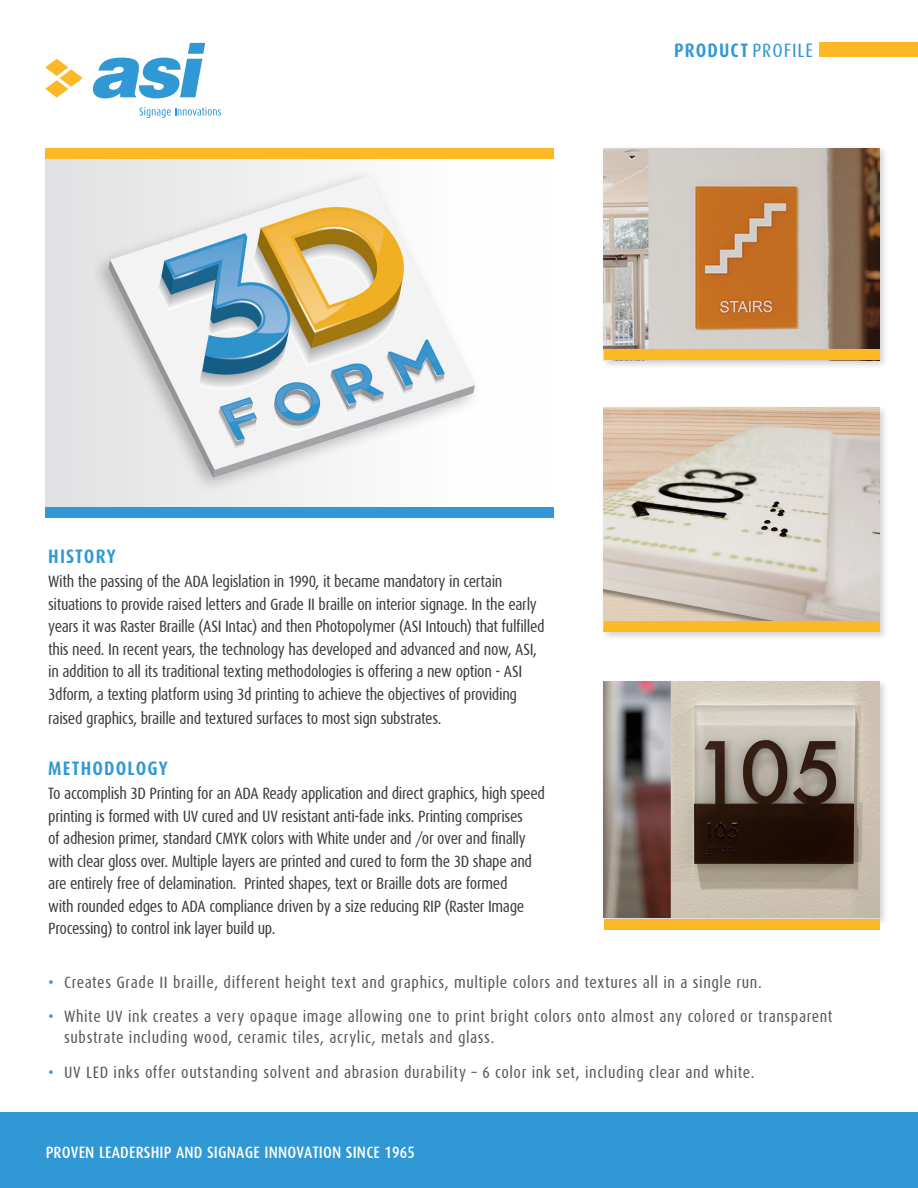
<style>
.page{position:relative;width:918px;height:1188px;background:#fff}
.page>*{position:absolute;margin:0;border:0;box-sizing:border-box;transform-origin:0 0}
.t1{font:700 condensed 19.5px "Dax Pro";letter-spacing:.06em;color:#3098d4}
.t2{font:16.5px/22.5px "Dax Condensed";letter-spacing:-.02em;color:#3e3e3f}
.t3{font:16.5px/21px "Dax Condensed";letter-spacing:.035em;color:#57585a}
.t4{font:500 16.5px "Dax Condensed";letter-spacing:.01em;color:#fff}
.s1{font-family:"Dax Condensed";font-weight:400;font-stretch:normal}
.s2{color:#3098d4}
</style>
<div class="page">
<div style="left:0;top:1113px;width:918px;height:75px;background:#3098d4"></div>
<div style="left:601px;top:405px;width:288px;height:236px;background:#231f20;opacity:.2"></div>
<img style="left:604px;top:408px;width:275px;height:213px">
<div style="left:604px;top:621px;width:275px;height:11px;background:#fcb825"></div>
<div style="left:601px;top:678px;width:288px;height:249px;background:#231f20;opacity:.2"></div>
<img style="left:604px;top:681px;width:275px;height:237px">
<div style="left:604px;top:919px;width:275px;height:11px;background:#fcb825"></div>
<div style="left:601px;top:145px;width:288px;height:225px;background:#231f20;opacity:.2"></div>
<img style="left:604px;top:148px;width:275px;height:201px">
<div style="left:604px;top:349px;width:275px;height:11px;background:#fcb825"></div>
<div style="left:46px;top:157px;width:508px;height:350px;background:linear-gradient(to right,#e1e2e3,#fff)"></div>
<svg style="left:92px;top:43px;width:113px;height:55px"></svg>
<svg style="left:45px;top:59px;width:38px;height:38px"></svg>
<svg style="left:139px;top:107px;width:82px;height:11px"></svg>
<div style="left:46px;top:148px;width:508px;height:11px;background:#fcb825"></div>
<div style="left:820px;top:43px;width:98px;height:14px;background:#fcb825"></div>
<div style="left:46px;top:507px;width:508px;height:11px;background:#3098d4"></div>
<div style="left:90px;top:168px;width:393px;height:328px;background:#231f20;opacity:.3"></div>
<img style="left:108px;top:176px;width:367px;height:302px">
<p class="t1" style="left:674px;top:37px;width:140px">PRODUCT <span class="s1">PROFILE</span></p>
<p class="t1" style="left:48px;top:544px;width:69px">HISTORY</p>
<p class="t2" style="left:48px;top:570px;width:498px">With the passing of the ADA legislation in 1990, it became mandatory in certain situations to provide raised letters and Grade II braille on interior signage. In the early years it was Raster Braille (ASI Intac) and then Photopolymer (ASI Intouch) that fulfilled this need. In recent years, the technology has developed and advanced and now, ASI, in addition to all its traditional texting methodologies is offering a new option - ASI 3dform, a texting platform using 3d printing to achieve the objectives of providing</p>
<p class="t2" style="left:48px;top:707px;width:395px">raised graphics, braille and textured surfaces to most sign substrates.</p>
<p class="t1" style="left:48px;top:756px;width:121px">METHODOLOGY</p>
<p class="t2" style="left:48px;top:782px;width:498px">To accomplish 3D Printing for an ADA Ready application and direct graphics, high speed printing is formed with UV cured and UV resistant anti-fade inks. Printing comprises<br>of adhesion primer, standard CMYK colors with White under and /or over and finally with clear gloss over. Multiple layers are printed and cured to form the 3D shape and are entirely free of delamination. Printed shapes, text or Braille dots are formed<br>with rounded edges to ADA compliance driven by a size reducing RIP (Raster Image Processing) to control ink layer build up.</p>
<p class="t3" style="left:48px;top:972px;width:715px"><span class="s2">•</span> Creates Grade II braille, different height text and graphics, multiple colors and textures all in a single run.</p>
<p class="t3" style="left:64px;top:1006px;width:770px;text-indent:-16px"><span class="s2">•</span> White UV ink creates a very opaque image allowing one to print bright colors onto almost any colored or transparent substrate including wood, ceramic tiles, acrylic, metals and glass.</p>
<p class="t3" style="left:48px;top:1062px;width:708px"><span class="s2">•</span> UV LED inks offer outstanding solvent and abrasion durability – 6 color ink set, including clear and white.</p>
<p class="t4" style="left:46px;top:1143px;width:371px">PROVEN LEADERSHIP AND SIGNAGE INNOVATION SINCE 1965</p>
</div>
